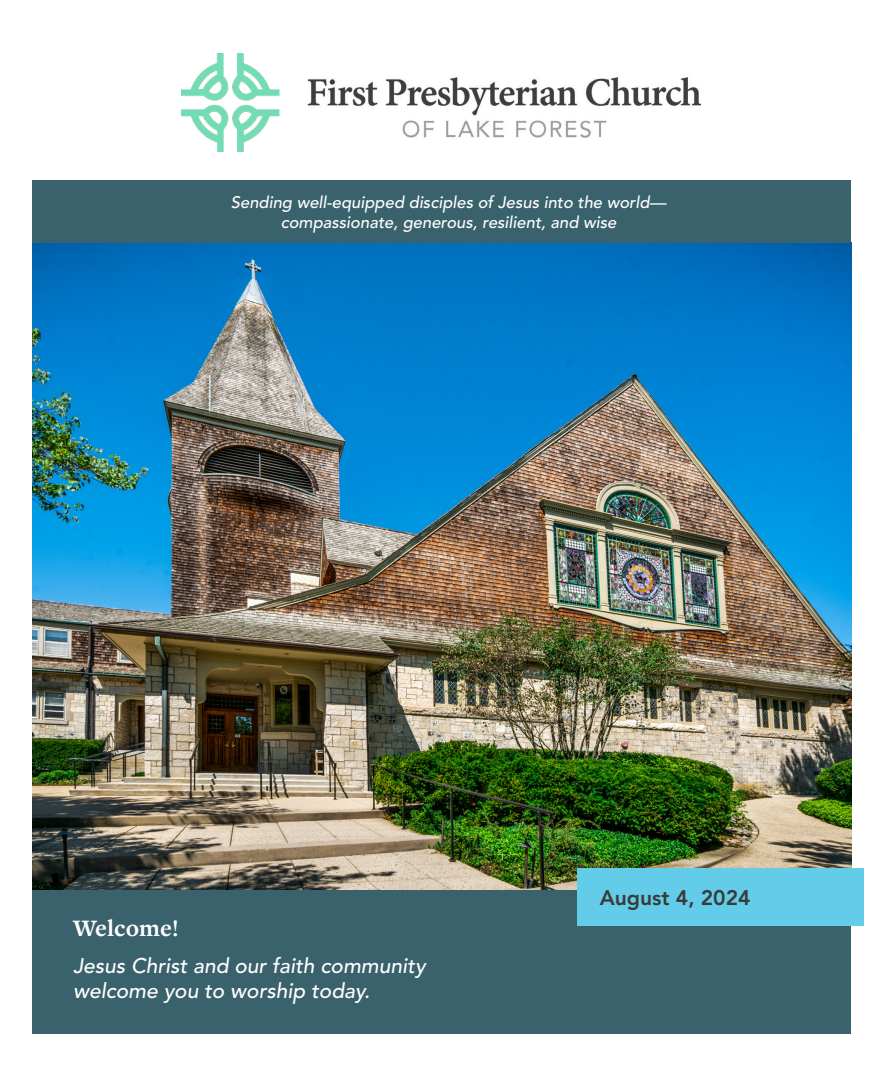
<style>
.page{position:relative;width:882px;height:1071px;background:#fff}
.page>*{position:absolute;margin:0;border:0;box-sizing:border-box;transform-origin:0 0}
.liturgy_heading{font:700 24.5px "Freight Text Pro";color:#fff}
.t1{font:italic 500 21px/25.2px "Avenir LT Std";color:#fff}
.t2{font:800 21px "Avenir LT Std";color:#393a39}
.t3{font:italic 500 16.62px/19.9px "Avenir LT Std";color:#fff;text-align:center}
</style>
<div class="page">
<div style="left:32px;top:886px;width:819px;height:147px;background:#3a626d"></div>
<img style="left:32px;top:243px;width:819px;height:647px">
<div style="left:32px;top:180px;width:819px;height:63px;background:#3a626d"></div>
<img style="left:181px;top:54px;width:99px;height:98px">
<img style="left:307px;top:77px;width:394px;height:61px">
<div style="left:578px;top:868px;width:286px;height:58px;background:#62cce9"></div>
<p class="t3" style="left:231px;top:192px;width:437px">Sending well-equipped disciples of Jesus into the world— compassionate, generous, resilient, and wise</p>
<p class="liturgy_heading" style="left:73px;top:911px;width:107px">Welcome!</p>
<p class="t1" style="left:73px;top:954px;width:354px">Jesus Christ and our faith community welcome you to worship today.</p>
<p class="t2" style="left:600px;top:886px;width:152px">August 4, 2024</p>
</div>
